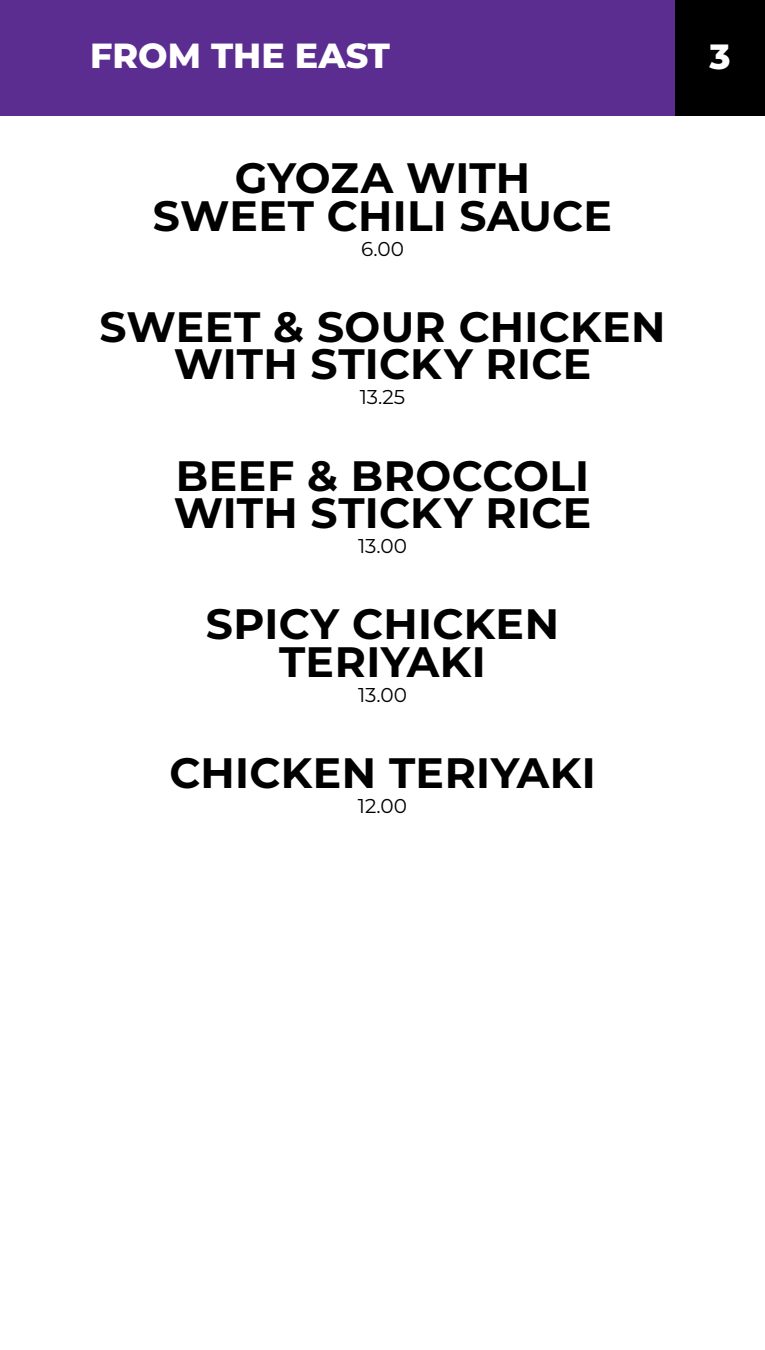
<style>
.page{position:relative;width:765px;height:1350px;background:#fff}
.page>*{position:absolute;margin:0;border:0;box-sizing:border-box;transform-origin:0 0}
.t1{font:700 42.5px/37.5px "Montserrat";letter-spacing:.01em;color:#000;text-align:center}
.t2{font:800 35px "Montserrat";color:#fff}
.t3{font:800 34.75px "Montserrat";color:#fff}
.t4{font:20px "Montserrat";color:#000}
</style>
<div class="page">
<div style="left:0;top:0;width:765px;height:115px;background:#5c2d91"></div>
<div style="left:675px;top:0;width:90px;height:115px;background:#000"></div>
<p class="t3" style="left:90px;top:30px;width:302px">FROM THE EAST</p>
<p class="t2" style="left:709px;top:31px;width:23px">3</p>
<p class="t1" style="left:153px;top:157px;width:460px">GYOZA WITH<br>SWEET CHILI SAUCE</p>
<p class="t4" style="left:361px;top:235px;width:44px">6.00</p>
<p class="t1" style="left:99px;top:306px;width:568px">SWEET &amp; SOUR CHICKEN<br>WITH STICKY RICE</p>
<p class="t4" style="left:360px;top:384px;width:47px">13.25</p>
<p class="t1" style="left:174px;top:455px;width:419px;text-align:left">BEEF &amp; BROCCOLI<br>WITH STICKY RICE</p>
<p class="t4" style="left:358px;top:533px;width:51px">13.00</p>
<p class="t1" style="left:206px;top:603px;width:355px">SPICY CHICKEN<br>TERIYAKI</p>
<p class="t4" style="left:358px;top:681px;width:51px">13.00</p>
<p class="t1" style="left:169px;top:752px;width:428px">CHICKEN TERIYAKI</p>
<p class="t4" style="left:358px;top:793px;width:51px">12.00</p>
</div>
